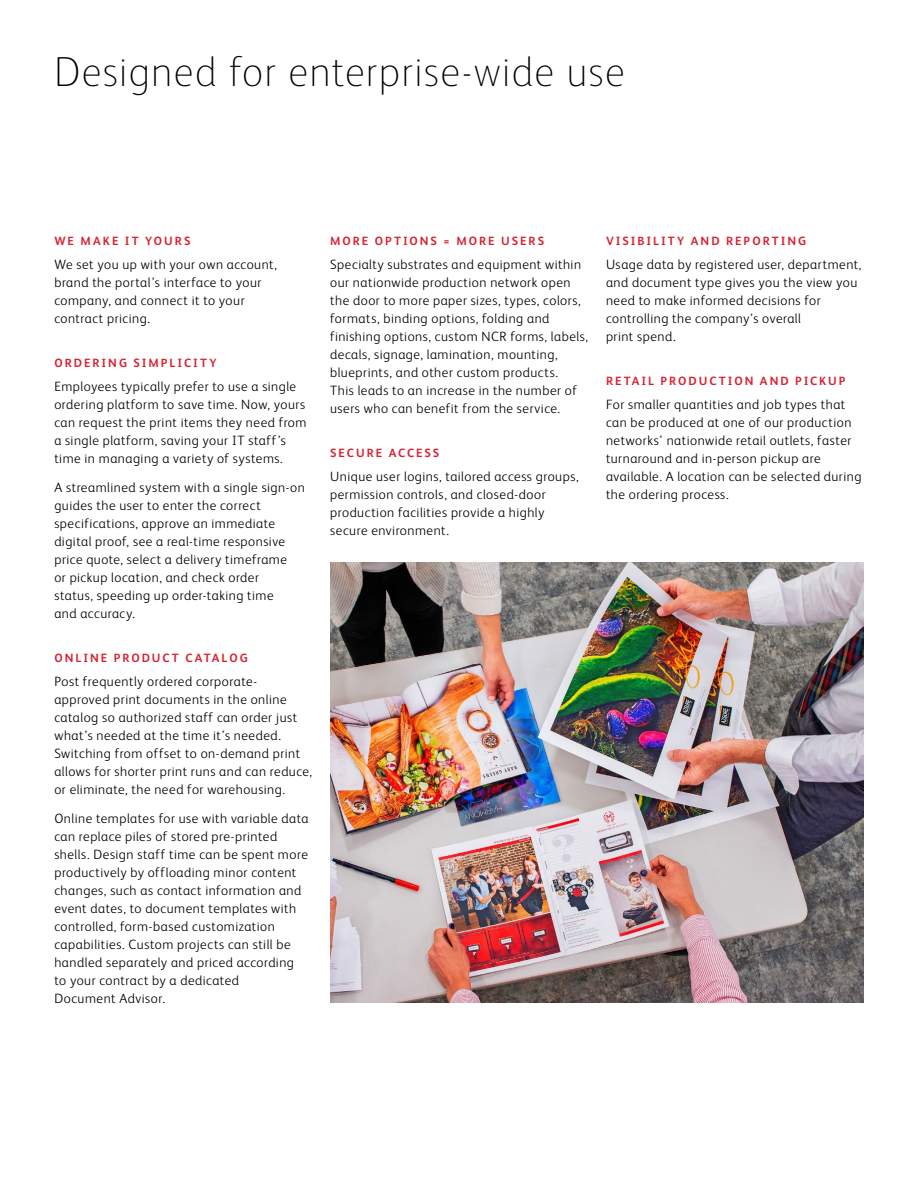
<style>
.page{position:relative;width:918px;height:1188px;background:#fff}
.page>*{position:absolute;margin:0;border:0;box-sizing:border-box;transform-origin:0 0}
.t1{font:100 42px "Xerox Sans";letter-spacing:.03em;color:#000}
.t2{font:300 13.5px/18px "Xerox Sans";letter-spacing:.04em;color:#000}
.t3{font:700 12px "Xerox Sans";letter-spacing:.165em;color:#d82231}
</style>
<div class="page">
<img style="left:330px;top:563px;width:534px;height:439px">
<h1 class="t1" style="left:54px;top:45px;width:572px">Designed for enterprise-wide use</h1>
<p class="t3" style="left:54px;top:233px;width:138px">WE MAKE IT YOURS</p>
<p class="t2" style="left:54px;top:255px;width:224px">We set you up with your own account, brand the portal’s interface to your company, and connect it to your contract pricing.</p>
<p class="t3" style="left:54px;top:355px;width:164px">ORDERING SIMPLICITY</p>
<p class="t2" style="left:54px;top:377px;width:254px">Employees typically prefer to use a single ordering platform to save time. Now, yours can request the print items they need from a single platform, saving your IT staff’s time in managing a variety of systems.</p>
<p class="t2" style="left:54px;top:478px;width:252px">A streamlined system with a single sign-on guides the user to enter the correct specifications, approve an immediate digital proof, see a real-time responsive price quote, select a delivery timeframe<br>or pickup location, and check order<br>status, speeding up order-taking time<br>and accuracy.</p>
<p class="t3" style="left:54px;top:649px;width:195px">ONLINE PRODUCT CATALOG</p>
<p class="t2" style="left:54px;top:672px;width:259px">Post frequently ordered corporate&shy;approved print documents in the online catalog so authorized staff can order just what’s needed at the time it’s needed.<br>Switching from offset to on-demand print allows for shorter print runs and can reduce, or eliminate, the need for warehousing.</p>
<p class="t2" style="left:54px;top:809px;width:256px">Online templates for use with variable data can replace piles of stored pre-printed shells. Design staff time can be spent more productively by offloading minor content changes, such as contact information and event dates, to document templates with controlled, form-based customization capabilities. Custom projects can still be handled separately and priced according to your contract by a dedicated<br>Document Advisor.</p>
<p class="t3" style="left:330px;top:233px;width:216px">MORE OPTIONS = MORE USERS</p>
<p class="t2" style="left:330px;top:255px;width:259px">Specialty substrates and equipment within our nationwide production network open the door to more paper sizes, types, colors, formats, binding options, folding and finishing options, custom NCR forms, labels, decals, signage, lamination, mounting, blueprints, and other custom products.<br>This leads to an increase in the number of users who can benefit from the service.</p>
<p class="t3" style="left:330px;top:445px;width:111px">SECURE ACCESS</p>
<p class="t2" style="left:330px;top:467px;width:250px">Unique user logins, tailored access groups, permission controls, and closed-door production facilities provide a highly secure environment.</p>
<p class="t3" style="left:606px;top:233px;width:202px">VISIBILITY AND REPORTING</p>
<p class="t2" style="left:606px;top:255px;width:257px">Usage data by registered user, department, and document type gives you the view you need to make informed decisions for controlling the company’s overall<br>print spend.</p>
<p class="t3" style="left:606px;top:373px;width:241px">RETAIL PRODUCTION AND PICKUP</p>
<p class="t2" style="left:606px;top:395px;width:257px">For smaller quantities and job types that can be produced at one of our production networks’ nationwide retail outlets, faster turnaround and in-person pickup are available. A location can be selected during the ordering process.</p>
</div>
